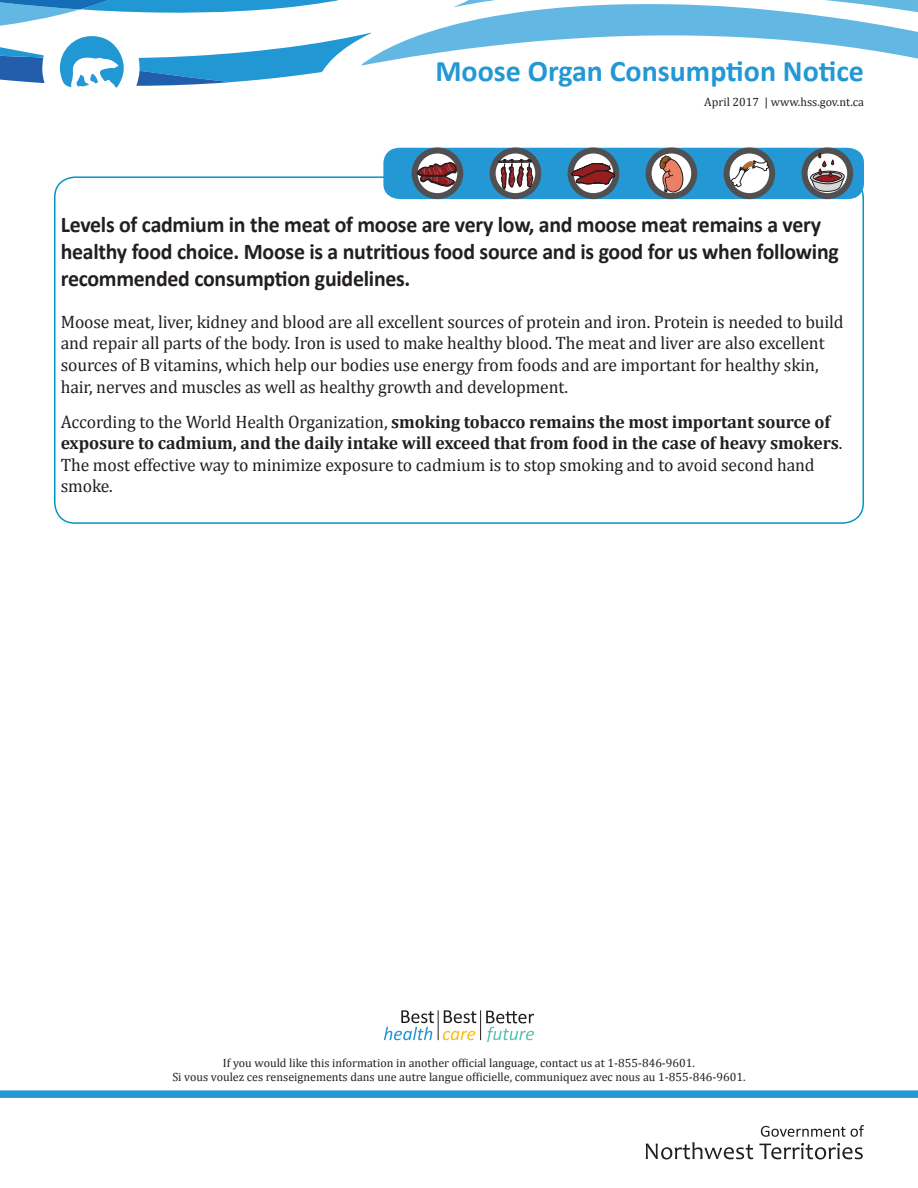
<style>
.page{position:relative;width:918px;height:1188px;background:#fff}
.page>*{position:absolute;margin:0;border:0;box-sizing:border-box;transform-origin:0 0}
.t1{font:700 30px "Calibri";color:#2398d5}
.t2{font:700 22.5px/27px "Calibri";letter-spacing:-.01em;color:#231f20}
.t3{font:18px/21.6px "Cambria";letter-spacing:-.005em;color:#231f20}
.t4{font:12px/14.4px "Cambria";color:#231f20;text-align:center}
.s1{font-weight:700}
</style>
<div class="page">
<svg style="left:0;top:0;width:918px;height:88px"></svg>
<div style="left:0;top:1090px;width:918px;height:8px;background:#2398d5"></div>
<svg style="left:761px;top:1125px;width:103px;height:12px"></svg>
<svg style="left:646px;top:1142px;width:107px;height:17px"></svg>
<svg style="left:759px;top:1143px;width:104px;height:16px"></svg>
<div style="left:383px;top:148px;width:481px;height:51px;background:#2398d5;border-radius:16px"></div>
<svg style="left:727px;top:151px;width:45px;height:45px"></svg>
<div style="left:724px;top:148px;width:51px;height:51px;border:6px solid #505052;border-radius:50%"></div>
<svg style="left:731px;top:159px;width:39px;height:28px"></svg>
<svg style="left:568px;top:148px;width:51px;height:51px"></svg>
<svg style="left:571px;top:163px;width:44px;height:22px"></svg>
<svg style="left:493px;top:151px;width:45px;height:45px"></svg>
<div style="left:490px;top:148px;width:51px;height:51px;border:6px solid #505052;border-radius:50%"></div>
<svg style="left:498px;top:149px;width:35px;height:51px"></svg>
<div style="left:802px;top:148px;width:51px;height:51px;border:6px solid #505052;border-radius:50%"></div>
<svg style="left:809px;top:153px;width:37px;height:39px"></svg>
<svg style="left:415px;top:151px;width:45px;height:45px"></svg>
<div style="left:412px;top:148px;width:51px;height:51px;border:6px solid #505052;border-radius:50%"></div>
<svg style="left:417px;top:161px;width:42px;height:26px"></svg>
<svg style="left:649px;top:151px;width:45px;height:45px"></svg>
<div style="left:646px;top:148px;width:51px;height:51px;border:6px solid #505052;border-radius:50%"></div>
<svg style="left:659px;top:155px;width:25px;height:38px"></svg>
<hr style="left:438px;top:1010px;width:1px;height:30px;background:#231f20">
<hr style="left:480px;top:1010px;width:1px;height:30px;background:#231f20">
<svg style="left:444px;top:1010px;width:32px;height:13px"></svg>
<svg style="left:384px;top:1010px;width:50px;height:30px"></svg>
<svg style="left:443px;top:1031px;width:32px;height:9px"></svg>
<svg style="left:486px;top:1011px;width:48px;height:31px"></svg>
<h1 class="t1" style="left:435px;top:52px;width:430px">Moose Organ Consumption Notice</h1>
<p class="t4" style="left:704px;top:95px;width:161px">April 2017 | www.hss.gov.nt.ca</p>
<p class="t2" style="left:61px;top:211px;width:780px">Levels of cadmium in the meat of moose are very low, and moose meat remains a very healthy food choice. Moose is a nutritious food source and is good for us when following recommended consumption guidelines.</p>
<p class="t3" style="left:61px;top:311px;width:785px">Moose meat, liver, kidney and blood are all excellent sources of protein and iron. Protein is needed to build and repair all parts of the body. Iron is used to make healthy blood. The meat and liver are also excellent sources of B vitamins, which help our bodies use energy from foods and are important for healthy skin, hair, nerves and muscles as well as healthy growth and development.</p>
<p class="t3" style="left:61px;top:411px;width:783px">According to the World Health Organization, <span class="s1">smoking tobacco remains the most important source of exposure to cadmium, and the daily intake will exceed that from food in the case of heavy smokers</span>.<br>The most effective way to minimize exposure to cadmium is to stop smoking and to avoid second hand smoke.</p>
<p class="t4" style="left:172px;top:1055px;width:575px">If you would like this information in another official language, contact us at 1-855-846-9601.<br>Si vous voulez ces renseignements dans une autre langue officielle, communiquez avec nous au 1-855-846-9601.</p>
</div>
